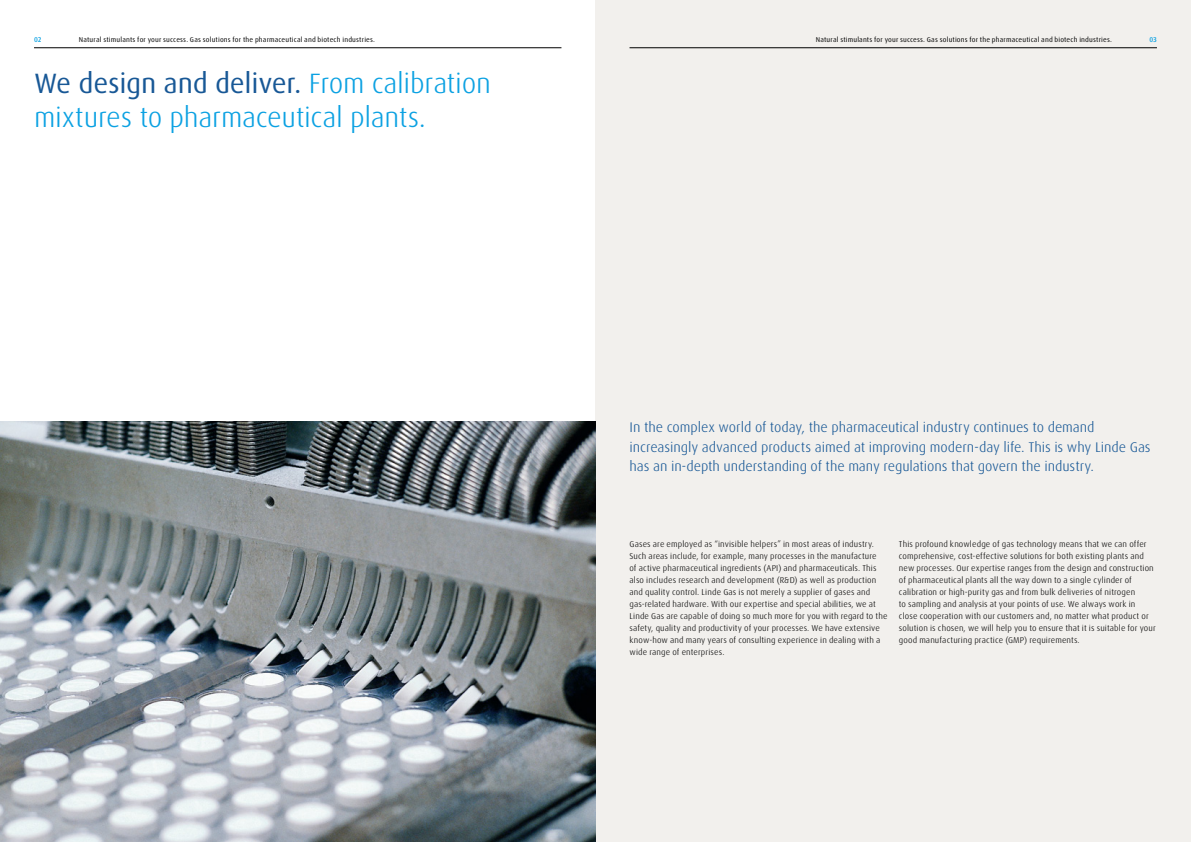
<style>
.page{position:relative;width:1191px;height:842px;background:#fff}
.page>*{position:absolute;margin:0;border:0;box-sizing:border-box;transform-origin:0 0}
.t1{font:300 28px/33.6px "Linde Dax Global";letter-spacing:-.01em;color:#0ba1e2}
.t2{font:300 14px/19.6px "Linde Dax Global";letter-spacing:-.005em;color:#185896}
.t3{font:300 8.5px/11.9px "Linde Dax Global";letter-spacing:.01em;color:#000}
.t4{font:7px "Linde Dax Global";letter-spacing:.02em;color:#000}
.t5{font:500 7px "Linde Dax Global";color:#0ba1e2}
.s1{font-weight:400;color:#185896}
</style>
<div class="page">
<div style="left:595px;top:0;width:596px;height:842px;background:#f2f0ed"></div>
<img style="left:0;top:421px;width:595px;height:421px">
<hr style="left:629px;top:48px;width:528px;height:1px;background:#000">
<hr style="left:34px;top:48px;width:527px;height:1px;background:#000">
<p class="t4" style="left:79px;top:35px;width:298px">Natural stimulants for your success. Gas solutions for the pharmaceutical and biotech industries.</p>
<p class="t4" style="left:816px;top:35px;width:298px">Natural stimulants for your success. Gas solutions for the pharmaceutical and biotech industries.</p>
<p class="t5" style="left:1149px;top:35px;width:9px">03</p>
<p class="t5" style="left:34px;top:35px;width:9px">02</p>
<h1 class="t1" style="left:34px;top:67px;width:458px"><span class="s1">We design and deliver.</span> From calibration mixtures to pharmaceutical plants.</h1>
<p class="t2" style="left:629px;top:417px;width:522px">In the complex world of today, the pharmaceutical industry continues to demand increasingly advanced products aimed at improving modern-day life. This is why Linde Gas has an in-depth understanding of the many regulations that govern the industry.</p>
<p class="t3" style="left:629px;top:539px;width:259px">Gases are employed as “invisible helpers” in most areas of industry.<br>Such areas include, for example, many processes in the manufacture<br>of active pharmaceutical ingredients (API) and pharmaceuticals. This also includes research and development (R&amp;D) as well as production and quality control. Linde Gas is not merely a supplier of gases and gas-related hardware. With our expertise and special abilities, we at Linde Gas are capable of doing so much more for you with regard to the safety, quality and productivity of your processes. We have extensive know-how and many years of consulting experience in dealing with a wide range of enterprises.</p>
<p class="t3" style="left:899px;top:539px;width:258px">This profound knowledge of gas technology means that we can offer comprehensive, cost-effective solutions for both existing plants and new processes. Our expertise ranges from the design and construction of pharmaceutical plants all the way down to a single cylinder of calibration or high-purity gas and from bulk deliveries of nitrogen<br>to sampling and analysis at your points of use. We always work in close cooperation with our customers and, no matter what product or solution is chosen, we will help you to ensure that it is suitable for your good manufacturing practice (GMP) requirements.</p>
</div>
